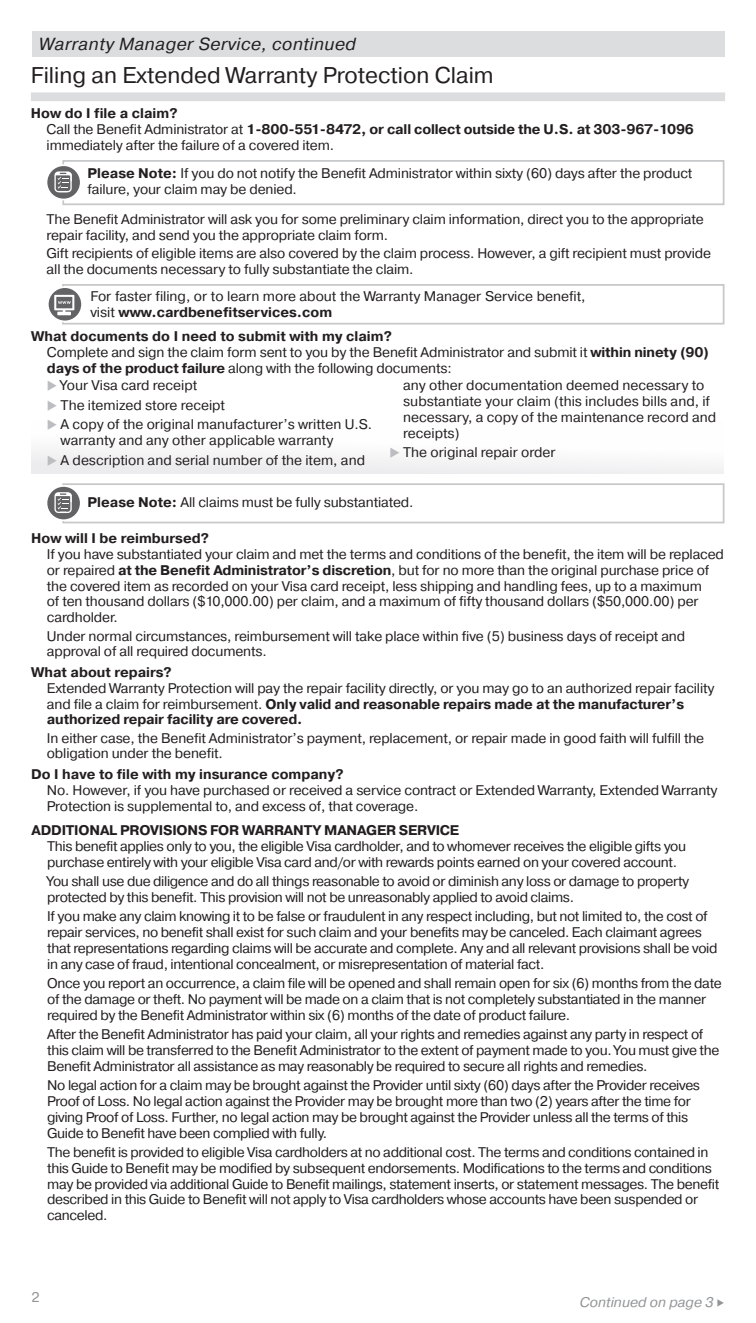
<style>
.page{position:relative;width:756px;height:1323px;background:#fff}
.page>*{position:absolute;margin:0;border:0;box-sizing:border-box;transform-origin:0 0}
.BODY{font:22.75px "Visa";color:#231f20}
.t1{font:italic 17.5px "Visa";letter-spacing:.025em;color:#231f20}
.BODY-2{font:14px/15.8px "Visa";letter-spacing:-.025em;color:#231f20}
.BODY_END_of_Section{font:14px/15.8px "Visa";letter-spacing:-.01em;color:#231f20}
.BULLETS{font:14px/15.8px "Visa";color:#231f20}
.Subhead{font:700 14px "Visa";color:#231f20}
.Subhead-2{font:14px/15.8px "Visa";color:#231f20}
.BODY-3{font:700 14px "Visa";letter-spacing:-.015em;color:#231f20}
.BODY-4{font:italic 14px "Visa";color:#939598}
.BODY-5{font:14px "Visa";color:#939598}
.s1{font-weight:700}
.s2{color:#bcbdc0}
</style>
<div class="page">
<div style="left:32px;top:420px;width:692px;height:54px;background:linear-gradient(to right,#f6f6f7,#fbfbfc)"></div>
<div style="left:32px;top:32px;width:693px;height:25px;background:#dcdddf"></div>
<div style="left:62px;top:160px;width:662px;height:45px;border:2px solid #c7c8ca"></div>
<svg style="left:46px;top:165px;width:35px;height:35px"></svg>
<div style="left:46px;top:164px;width:36px;height:36px;border:2px solid #fff;border-radius:50%"></div>
<svg style="left:55px;top:171px;width:17px;height:21px"></svg>
<div style="left:62px;top:483px;width:662px;height:40px;border:2px solid #c7c8ca"></div>
<svg style="left:46px;top:486px;width:35px;height:34px"></svg>
<div style="left:46px;top:485px;width:36px;height:36px;border:2px solid #fff;border-radius:50%"></div>
<svg style="left:55px;top:492px;width:17px;height:21px"></svg>
<div style="left:31px;top:92px;width:694px;height:9px;background:#dcdddf"></div>
<div style="left:62px;top:284px;width:662px;height:41px;border:2px solid #c7c8ca"></div>
<svg style="left:48px;top:287px;width:34px;height:34px"></svg>
<svg style="left:54px;top:295px;width:20px;height:20px"></svg>
<div style="left:47px;top:286px;width:36px;height:36px;border:2px solid #fff;border-radius:50%"></div>
<p class="t1" style="left:39px;top:33px;width:319px">Warranty Manager Service, continued</p>
<p class="BODY" style="left:31px;top:61px;width:464px">Filing an Extended Warranty Protection Claim</p>
<p class="Subhead" style="left:31px;top:104px;width:148px">How do I file a claim?</p>
<p class="BODY_END_of_Section" style="left:47px;top:122px;width:649px">Call the Benefit Administrator at <span class="s1">1-800-551-8472, or call collect outside the U.S. at 303-967-1096 </span>immediately after the failure of a covered item.</p>
<p class="BODY-2" style="left:88px;top:166px;width:606px"><span class="s1">Please Note:</span> If you do not notify the Benefit Administrator within sixty (60) days after the product failure, your claim may be denied.</p>
<p class="BODY_END_of_Section" style="left:47px;top:212px;width:659px">The Benefit Administrator will ask you for some preliminary claim information, direct you to the appropriate repair facility, and send you the appropriate claim form.</p>
<p class="BODY_END_of_Section" style="left:47px;top:246px;width:666px">Gift recipients of eligible items are also covered by the claim process. However, a gift recipient must provide all the documents necessary to fully substantiate the claim.</p>
<p class="Subhead-2" style="left:90px;top:289px;width:497px">For faster filing, or to learn more about the Warranty Manager Service benefit, visit <span class="s1">www.cardbenefitservices.com</span></p>
<p class="Subhead" style="left:31px;top:327px;width:362px">What documents do I need to submit with my claim?</p>
<p class="BODY_END_of_Section" style="left:47px;top:345px;width:664px">Complete and sign the claim form sent to you by the Benefit Administrator and submit it <span class="s1">within ninety (90) days of the product failure</span> along with the following documents:</p>
<p class="BULLETS" style="left:47px;top:378px;width:152px"><span class="s2">◆</span> Your Visa card receipt</p>
<p class="BULLETS" style="left:47px;top:397px;width:180px"><span class="s2">◆</span> The itemized store receipt</p>
<p class="BULLETS" style="left:61px;top:417px;width:313px;text-indent:-14px"><span class="s2">◆</span> A copy of the original manufacturer’s written U.S. warranty and any other applicable warranty</p>
<p class="BULLETS" style="left:47px;top:452px;width:320px"><span class="s2">◆</span> A description and serial number of the item, and</p>
<p class="BULLETS" style="left:403px;top:378px;width:315px">any other documentation deemed necessary to substantiate your claim (this includes bills and, if necessary, a copy of the maintenance record and receipts)</p>
<p class="BULLETS" style="left:389px;top:445px;width:168px"><span class="s2">◆</span> The original repair order</p>
<p class="BODY-2" style="left:88px;top:495px;width:327px"><span class="s1">Please Note:</span> All claims must be fully substantiated.</p>
<p class="Subhead" style="left:31px;top:530px;width:179px">How will I be reimbursed?</p>
<p class="BODY_END_of_Section" style="left:47px;top:547px;width:679px">If you have substantiated your claim and met the terms and conditions of the benefit, the item will be replaced or repaired <span class="s1">at the Benefit Administrator’s discretion</span>, but for no more than the original purchase price of the covered item as recorded on your Visa card receipt, less shipping and handling fees, up to a maximum<br>of ten thousand dollars ($10,000.00) per claim, and a maximum of fifty thousand dollars ($50,000.00) per cardholder.</p>
<p class="BODY_END_of_Section" style="left:47px;top:628px;width:640px">Under normal circumstances, reimbursement will take place within five (5) business days of receipt and approval of all required documents.</p>
<p class="Subhead" style="left:31px;top:663px;width:142px">What about repairs?</p>
<p class="BODY_END_of_Section" style="left:47px;top:681px;width:669px">Extended Warranty Protection will pay the repair facility directly, or you may go to an authorized repair facility and file a claim for reimbursement. <span class="s1">Only valid and reasonable repairs made at the manufacturer’s authorized repair facility are covered.</span></p>
<p class="BODY_END_of_Section" style="left:47px;top:730px;width:659px">In either case, the Benefit Administrator’s payment, replacement, or repair made in good faith will fulfill the obligation under the benefit.</p>
<p class="Subhead" style="left:31px;top:765px;width:314px">Do I have to file with my insurance company?</p>
<p class="BODY_END_of_Section" style="left:47px;top:783px;width:672px">No. However, if you have purchased or received a service contract or Extended Warranty, Extended Warranty<br>Protection is supplemental to, and excess of, that coverage.</p>
<p class="BODY-3" style="left:32px;top:821px;width:429px">ADDITIONAL PROVISIONS FOR WARRANTY MANAGER SERVICE</p>
<p class="BODY-2" style="left:47px;top:838px;width:640px">This benefit applies only to you, the eligible Visa cardholder, and to whomever receives the eligible gifts you purchase entirely with your eligible Visa card and/or with rewards points earned on your covered account.</p>
<p class="BODY-2" style="left:47px;top:874px;width:643px">You shall use due diligence and do all things reasonable to avoid or diminish any loss or damage to property protected by this benefit. This provision will not be unreasonably applied to avoid claims.</p>
<p class="BODY-2" style="left:47px;top:909px;width:672px">If you make any claim knowing it to be false or fraudulent in any respect including, but not limited to, the cost of repair services, no benefit shall exist for such claim and your benefits may be canceled. Each claimant agrees that representations regarding claims will be accurate and complete. Any and all relevant provisions shall be void in any case of fraud, intentional concealment, or misrepresentation of material fact.</p>
<p class="BODY-2" style="left:47px;top:976px;width:676px">Once you report an occurrence, a claim file will be opened and shall remain open for six (6) months from the date of the damage or theft. No payment will be made on a claim that is not completely substantiated in the manner required by the Benefit Administrator within six (6) months of the date of product failure.</p>
<p class="BODY-2" style="left:47px;top:1027px;width:674px">After the Benefit Administrator has paid your claim, all your rights and remedies against any party in respect of this claim will be transferred to the Benefit Administrator to the extent of payment made to you. You must give the<br>Benefit Administrator all assistance as may reasonably be required to secure all rights and remedies.</p>
<p class="BODY-2" style="left:47px;top:1078px;width:654px">No legal action for a claim may be brought against the Provider until sixty (60) days after the Provider receives Proof of Loss. No legal action against the Provider may be brought more than two (2) years after the time for giving Proof of Loss. Further, no legal action may be brought against the Provider unless all the terms of this Guide to Benefit have been complied with fully.</p>
<p class="BODY-2" style="left:47px;top:1145px;width:673px">The benefit is provided to eligible Visa cardholders at no additional cost. The terms and conditions contained in this Guide to Benefit may be modified by subsequent endorsements. Modifications to the terms and conditions may be provided via additional Guide to Benefit mailings, statement inserts, or statement messages. The benefit described in this Guide to Benefit will not apply to Visa cardholders whose accounts have been suspended or canceled.</p>
<p class="BODY-5" style="left:31px;top:1289px;width:10px">2</p>
<p class="BODY-4" style="left:580px;top:1294px;width:146px">Continued on page 3 ◆</p>
</div>
